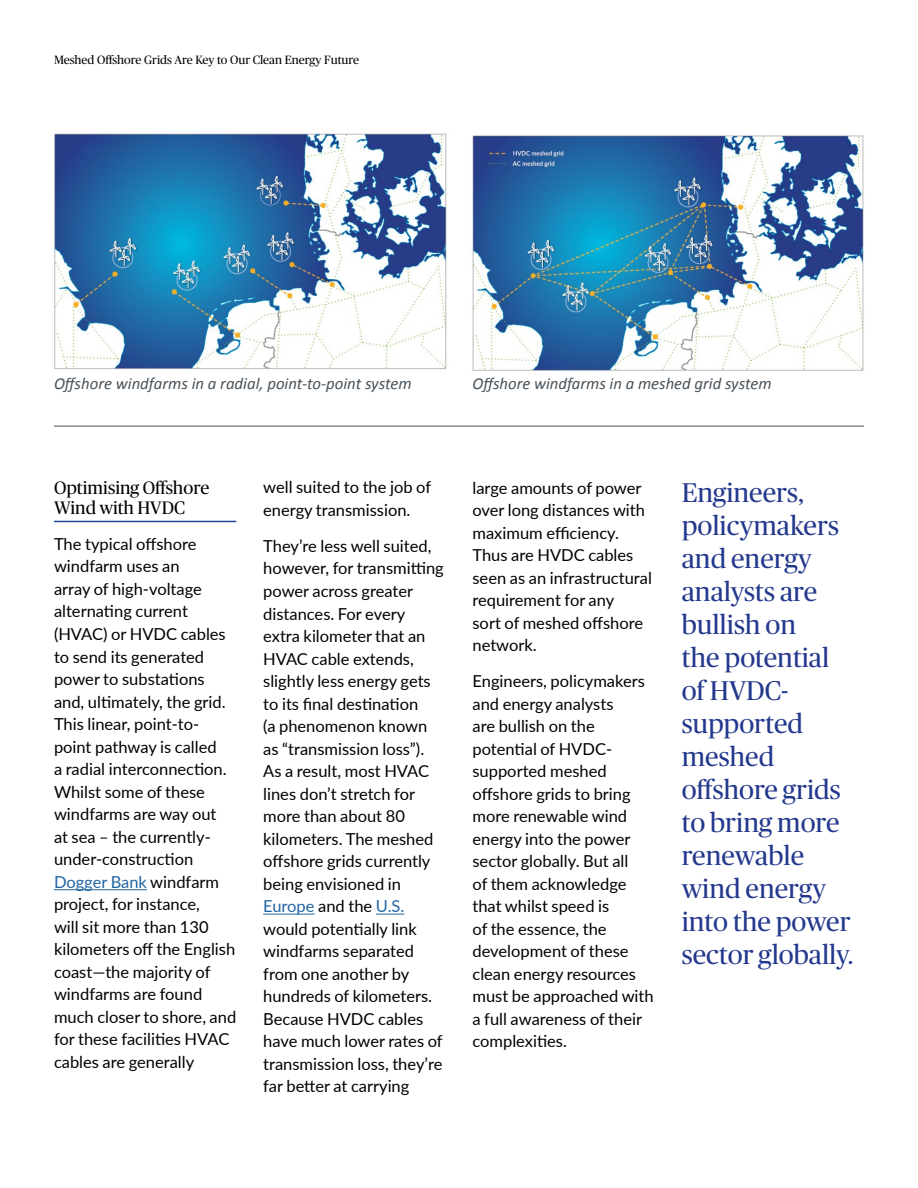
<style>
.page{position:relative;width:918px;height:1188px;background:#fff}
.page>*{position:absolute;margin:0;border:0;box-sizing:border-box;transform-origin:0 0}
.t1{font:27px/33px "Chubb Publico";color:#24388d}
.t2{font:18px/19.5px "Chubb Publico";color:#000}
.t3{font:italic 16.8px "Calibri";color:#48525a}
.t4{font:italic 16.65px "Calibri";color:#48525a}
.t5{font:16.5px/22.5px "Lato";color:#000}
.t6{font:12px "Chubb Publico";color:#000}
.s1{color:#2065a3}
</style>
<div class="page">
<hr style="left:54px;top:521px;width:182px;height:1px;background:#1c449c">
<hr style="left:54px;top:889px;width:93px;height:1px;background:#2065a3">
<img style="left:54px;top:133px;width:393px;height:237px">
<img style="left:469px;top:135px;width:395px;height:236px">
<hr style="left:54px;top:426px;width:810px;height:1px;background:#4b4e53">
<hr style="left:263px;top:914px;width:52px;height:1px;background:#2065a3">
<svg style="left:376px;top:914px;width:28px;height:1px"></svg>
<p class="t6" style="left:54px;top:51px;width:307px">Meshed Offshore Grids Are Key to Our Clean Energy Future</p>
<p class="t3" style="left:54px;top:372px;width:359px">Offshore windfarms in a radial, point-to-point system</p>
<p class="t4" style="left:472px;top:372px;width:301px">Offshore windfarms in a meshed grid system</p>
<p class="t2" style="left:54px;top:478px;width:157px">Optimising Offshore<br>Wind with HVDC</p>
<p class="t5" style="left:54px;top:532px;width:184px">The typical offshore windfarm uses an<br>array of high-voltage alternating current (HVAC) or HVDC cables to send its generated power to substations and, ultimately, the grid.<br>This linear, point-to&shy;point pathway is called<br>a radial interconnection.<br>Whilst some of these windfarms are way out<br>at sea – the currently&shy;under-construction<br><span class="s1">Dogger Bank</span> windfarm project, for instance,<br>will sit more than 130 kilometers off the English coast—the majority of windfarms are found much closer to shore, and for these facilities HVAC cables are generally</p>
<p class="t5" style="left:263px;top:476px;width:169px">well suited to the job of energy transmission.</p>
<p class="t5" style="left:263px;top:534px;width:182px">They’re less well suited, however, for transmitting power across greater distances. For every extra kilometer that an<br>HVAC cable extends, slightly less energy gets to its final destination<br>(a phenomenon known as “transmission loss”).<br>As a result, most HVAC lines don’t stretch for more than about 80 kilometers. The meshed offshore grids currently being envisioned in<br><span class="s1">Europe</span> and the <span class="s1">U.S. </span>would potentially link windfarms separated from one another by hundreds of kilometers.<br>Because HVDC cables have much lower rates of transmission loss, they’re far better at carrying</p>
<p class="t5" style="left:473px;top:476px;width:181px">large amounts of power over long distances with maximum efficiency.<br>Thus are HVDC cables seen as an infrastructural requirement for any<br>sort of meshed offshore network.</p>
<p class="t5" style="left:473px;top:669px;width:183px">Engineers, policymakers and energy analysts<br>are bullish on the potential of HVDC&shy;supported meshed offshore grids to bring more renewable wind energy into the power sector globally. But all<br>of them acknowledge that whilst speed is<br>of the essence, the development of these clean energy resources must be approached with a full awareness of their complexities.</p>
<h1 class="t1" style="left:682px;top:474px;width:173px">Engineers, policymakers and energy analysts are bullish on<br>the potential of HVDC&shy;supported meshed offshore grids to bring more renewable wind energy into the power sector globally.</h1>
</div>
